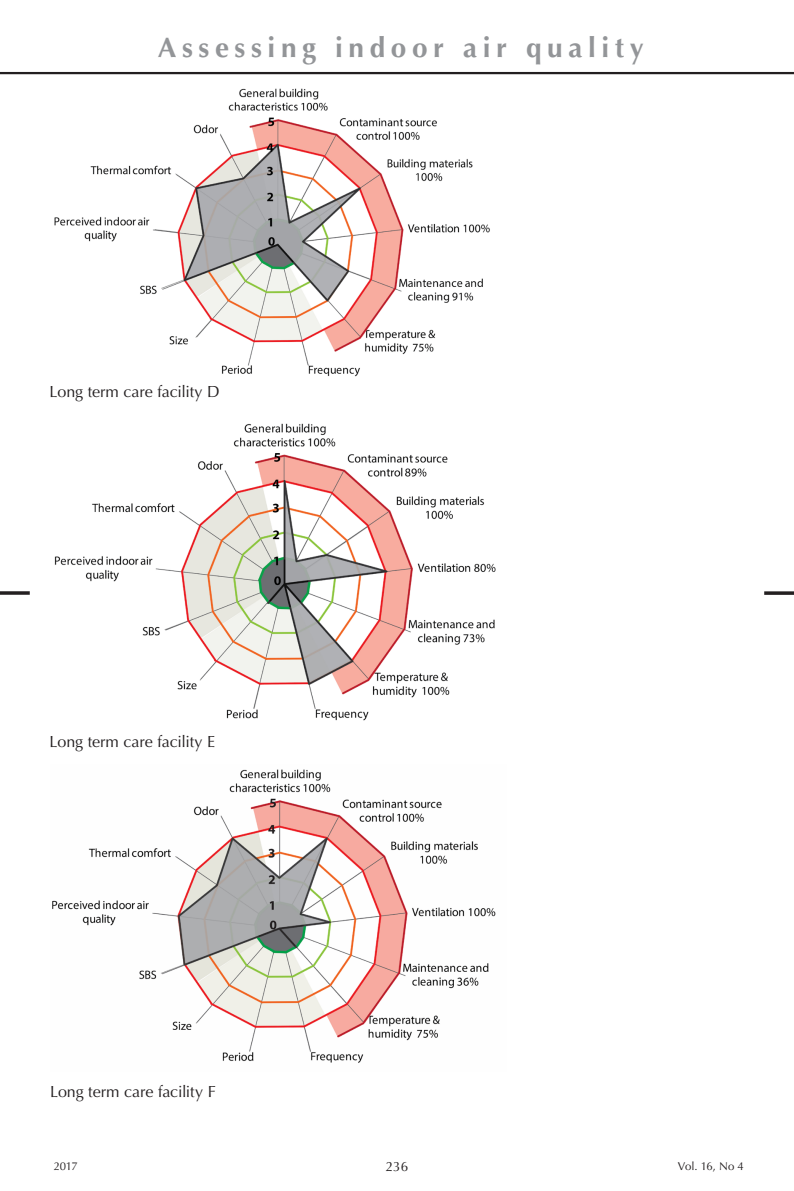
<style>
.page{position:relative;width:794px;height:1191px;background:#fff}
.page>*{position:absolute;margin:0;border:0;box-sizing:border-box;transform-origin:0 0}
.t1{font:700 28px "Optima LT Std";letter-spacing:.2em;color:#939598}
.Body_text{font:16.1px "Optima LT Std";letter-spacing:-.005em;color:#231f20}
.t2{font:13.47px "Optima LT Std";color:#231f20}
.t3{font:11.38px "Optima LT Std";letter-spacing:-.02em;color:#231f20}
</style>
<div class="page">
<hr style="left:0;top:72px;width:794px;height:2px;background:#231f20">
<svg style="left:0;top:591px;width:30px;height:4px"></svg>
<svg style="left:764px;top:591px;width:30px;height:4px"></svg>
<img style="left:54px;top:88px;width:436px;height:289px">
<img style="left:54px;top:423px;width:442px;height:298px">
<img style="left:52px;top:769px;width:444px;height:294px">
<h1 class="t1" style="left:158px;top:31px;width:487px">Assessing indoor air quality</h1>
<p class="Body_text" style="left:50px;top:382px;width:171px">Long term care facility D</p>
<p class="Body_text" style="left:50px;top:732px;width:167px">Long term care facility E</p>
<p class="Body_text" style="left:50px;top:1082px;width:167px">Long term care facility F</p>
<p class="t3" style="left:54px;top:1159px;width:25px">2017</p>
<p class="t2" style="left:386px;top:1158px;width:24px">236</p>
<p class="t3" style="left:678px;top:1159px;width:67px">Vol. 16, No 4</p>
</div>
